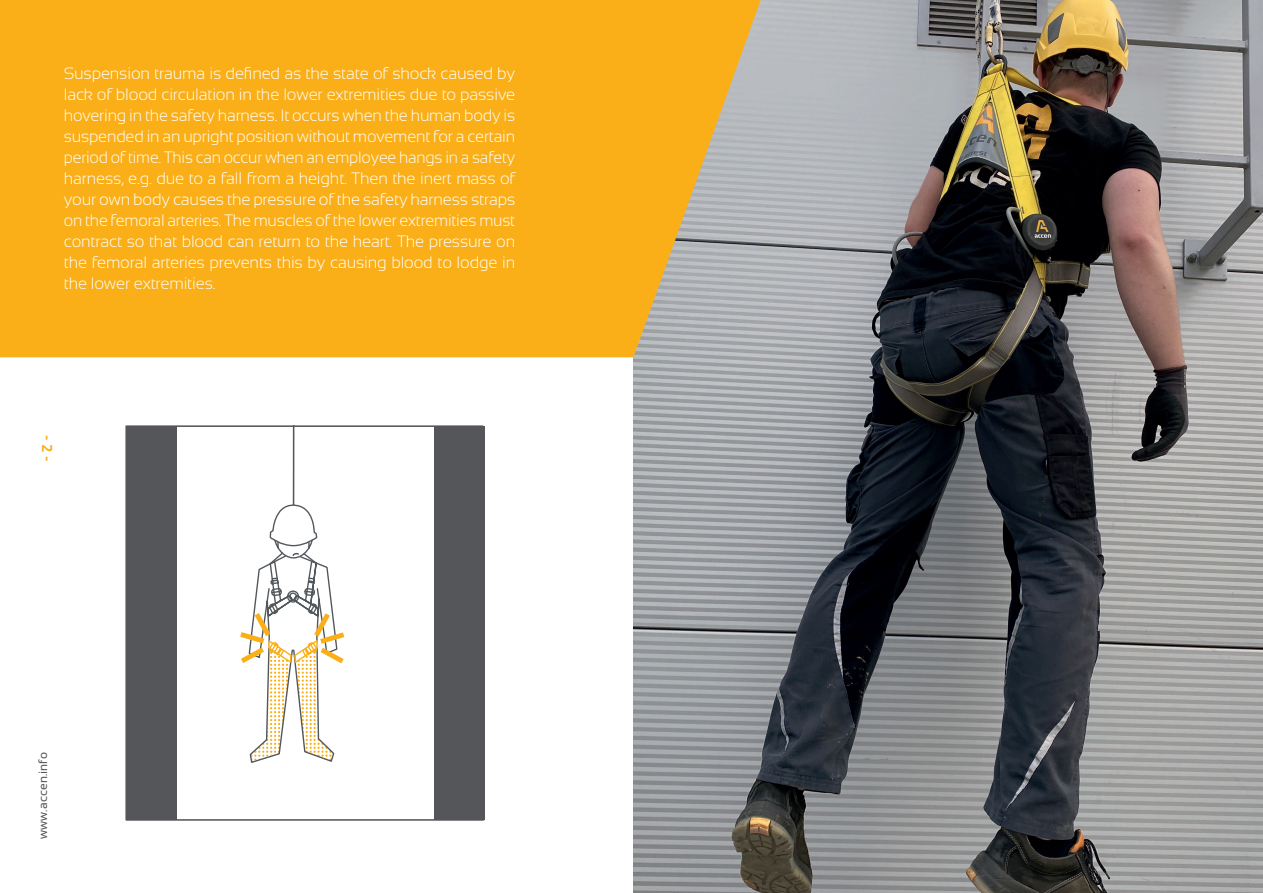
<style>
.page{position:relative;width:1263px;height:893px;background:#fff}
.page>*{position:absolute;margin:0;border:0;box-sizing:border-box;transform-origin:0 0}
.t1{font:300 16.5px/21px "Sansation";letter-spacing:-.01em;color:#fff;text-align:justify}
.t2{font:15px "Accen";color:#faaf18}
.t3{font:12px "Sansation";letter-spacing:.01em;color:#55565a}
</style>
<div class="page">
<img style="left:633px;top:0;width:630px;height:893px">
<svg style="left:0;top:0;width:761px;height:357px;background:#f3af25"></svg>
<svg style="left:125px;top:425px;width:360px;height:396px"></svg>
<div style="left:126px;top:426px;width:51px;height:394px;background:#55565a"></div>
<div style="left:434px;top:426px;width:50px;height:394px;background:#55565a"></div>
<svg style="left:240px;top:504px;width:104px;height:260px"></svg>
<p class="t1" style="left:64px;top:62px;width:453px">Suspension trauma is defined as the state of shock caused by lack of blood circulation in the lower extremities due to passive hovering in the safety harness. It occurs when the human body is suspended in an upright position without movement for a certain period of time. This can occur when an employee hangs in a safety harness, e.g. due to a fall from a height. Then the inert mass of your own body causes the pressure of the safety harness straps on the femoral arteries. The muscles of the lower extremities must contract so that blood can return to the heart. The pressure on the femoral arteries prevents this by causing blood to lodge in the lower extremities.</p>
<p class="t2" style="left:56px;top:435px;width:28px;rotate:90deg">- 2 -</p>
<p class="t3" style="left:36px;top:839px;width:88px;rotate:-90deg">www.accen.info</p>
</div>
